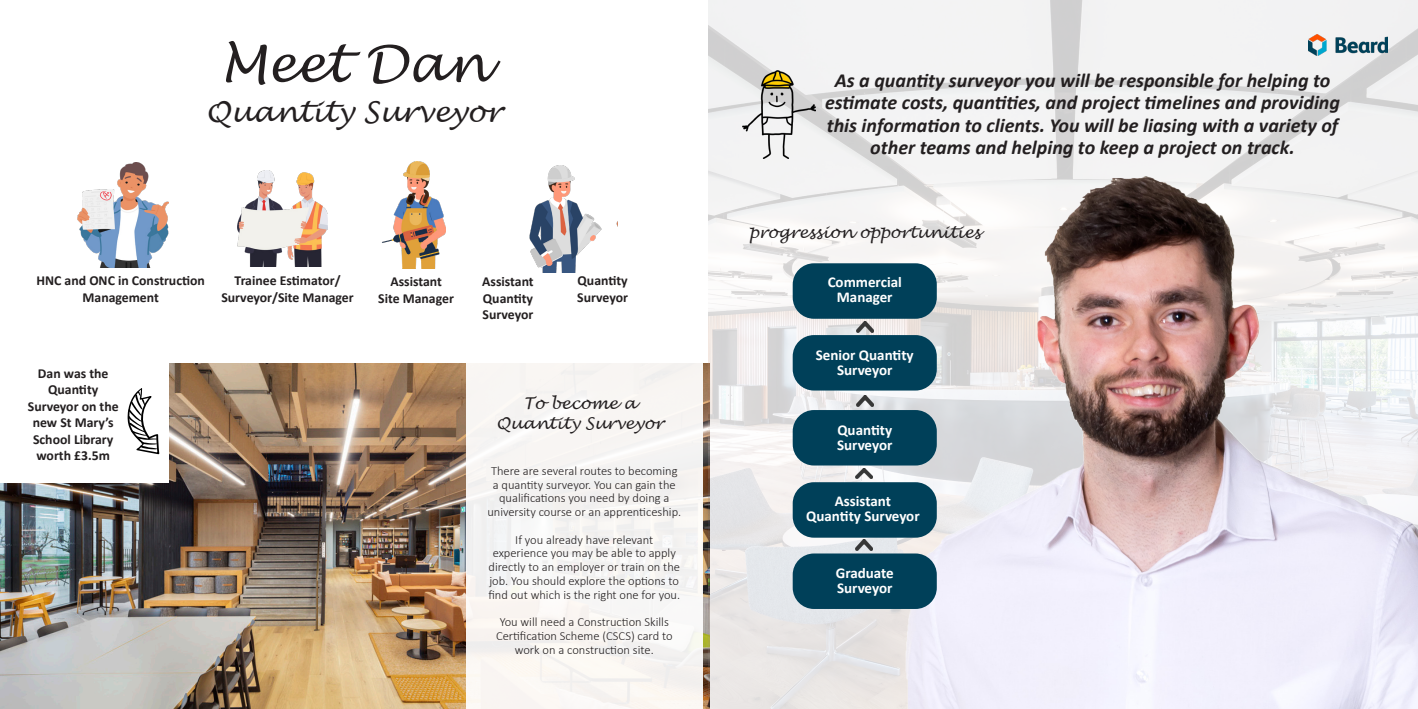
<style>
.page{position:relative;width:1418px;height:709px;background:#fff}
.page>*{position:absolute;margin:0;border:0;box-sizing:border-box;transform-origin:0 0}
.t1{font:italic 50px "Lucida Handwriting";color:#231f20}
.t2{font:italic 28.75px "Lucida Handwriting";color:#231f20}
.t3{font:italic 700 20px/22.5px "Calibri";color:#231f20;text-align:center}
.t4{font:italic 16.25px/20px "Lucida Handwriting";color:#231f20;text-align:center}
.t5{font:700 15px/15px "Calibri";color:#fff;text-align:center}
.t6{font:700 13.75px/16.5px "Calibri";color:#231f20;text-align:center}
.t7{font:300 12.5px/13.8px "Calibri";color:#231f20;text-align:center}
</style>
<div class="page">
<img style="left:0;top:363px;width:709px;height:346px">
<img style="left:709px;top:0;width:708px;height:709px">
<img style="left:877px;top:175px;width:540px;height:534px">
<img style="left:742px;top:70px;width:73px;height:89px">
<div style="left:792px;top:263px;width:144px;height:56px;background:#004059;border-radius:21px"></div>
<div style="left:792px;top:335px;width:144px;height:55px;background:#004059;border-radius:21px"></div>
<div style="left:792px;top:410px;width:144px;height:55px;background:#004059;border-radius:21px"></div>
<div style="left:792px;top:482px;width:144px;height:55px;background:#004059;border-radius:21px"></div>
<div style="left:792px;top:553px;width:144px;height:56px;background:#004059;border-radius:21px"></div>
<div style="left:466px;top:363px;width:236px;height:346px;background:#f8f5f3"></div>
<img style="left:77px;top:162px;width:92px;height:106px">
<img style="left:529px;top:165px;width:88px;height:107px">
<div style="left:0;top:351px;width:169px;height:132px;background:#fff"></div>
<svg style="left:127px;top:388px;width:32px;height:66px"></svg>
<img style="left:382px;top:162px;width:63px;height:106px">
<img style="left:237px;top:170px;width:90px;height:97px">
<img style="left:855px;top:539px;width:17px;height:11px">
<img style="left:855px;top:468px;width:17px;height:10px">
<img style="left:856px;top:395px;width:17px;height:11px">
<img style="left:856px;top:321px;width:17px;height:11px">
<img style="left:1307px;top:34px;width:80px;height:22px">
<p class="t1" style="left:220px;top:34px;width:269px">Meet Dan</p>
<p class="t2" style="left:205px;top:94px;width:297px">Quantity Surveyor</p>
<p class="t6" style="left:37px;top:272px;width:170px">HNC and ONC in Construction</p>
<p class="t6" style="left:82px;top:289px;width:78px">Management</p>
<p class="t6" style="left:221px;top:272px;width:134px">Trainee Estimator/<br>Surveyor/Site Manager</p>
<p class="t6" style="left:390px;top:273px;width:53px">Assistant</p>
<p class="t6" style="left:378px;top:290px;width:77px">Site Manager</p>
<p class="t6" style="left:482px;top:273px;width:53px">Assistant</p>
<p class="t6" style="left:483px;top:290px;width:52px">Quantity</p>
<p class="t6" style="left:482px;top:306px;width:52px">Surveyor</p>
<p class="t6" style="left:577px;top:272px;width:52px">Quantity</p>
<p class="t6" style="left:577px;top:289px;width:52px">Surveyor</p>
<p class="t6" style="left:28px;top:365px;width:92px">Dan was the<br>Quantity<br>Surveyor on the new St Mary’s<br>School Library worth £3.5m</p>
<p class="t4" style="left:496px;top:394px;width:169px">To become a<br>Quantity Surveyor</p>
<p class="t7" style="left:487px;top:463px;width:195px">There are several routes to becoming a quantity surveyor. You can gain the qualifications you need by doing a university course or an apprenticeship.</p>
<p class="t7" style="left:488px;top:532px;width:193px">If you already have relevant experience you may be able to apply directly to an employer or train on the job. You should explore the options to find out which is the right one for you.</p>
<p class="t7" style="left:496px;top:615px;width:178px">You will need a Construction Skills<br>Certification Scheme (CSCS) card to work on a construction site.</p>
<p class="t3" style="left:825px;top:68px;width:516px">As a quantity surveyor you will be responsible for helping to estimate costs, quantities, and project timelines and providing this information to clients. You will be liasing with a variety of other teams and helping to keep a project on track.</p>
<p class="t4" style="left:749px;top:223px;width:233px">progression opportunities</p>
<p class="t5" style="left:827px;top:274px;width:76px">Commercial</p>
<p class="t5" style="left:836px;top:289px;width:57px">Manager</p>
<p class="t5" style="left:815px;top:347px;width:99px">Senior Quantity<br>Surveyor</p>
<p class="t5" style="left:837px;top:422px;width:56px">Quantity</p>
<p class="t5" style="left:837px;top:437px;width:57px">Surveyor</p>
<p class="t5" style="left:835px;top:493px;width:58px">Assistant</p>
<p class="t5" style="left:806px;top:508px;width:115px">Quantity Surveyor</p>
<p class="t5" style="left:835px;top:566px;width:59px">Graduate</p>
<p class="t5" style="left:837px;top:581px;width:57px">Surveyor</p>
</div>
